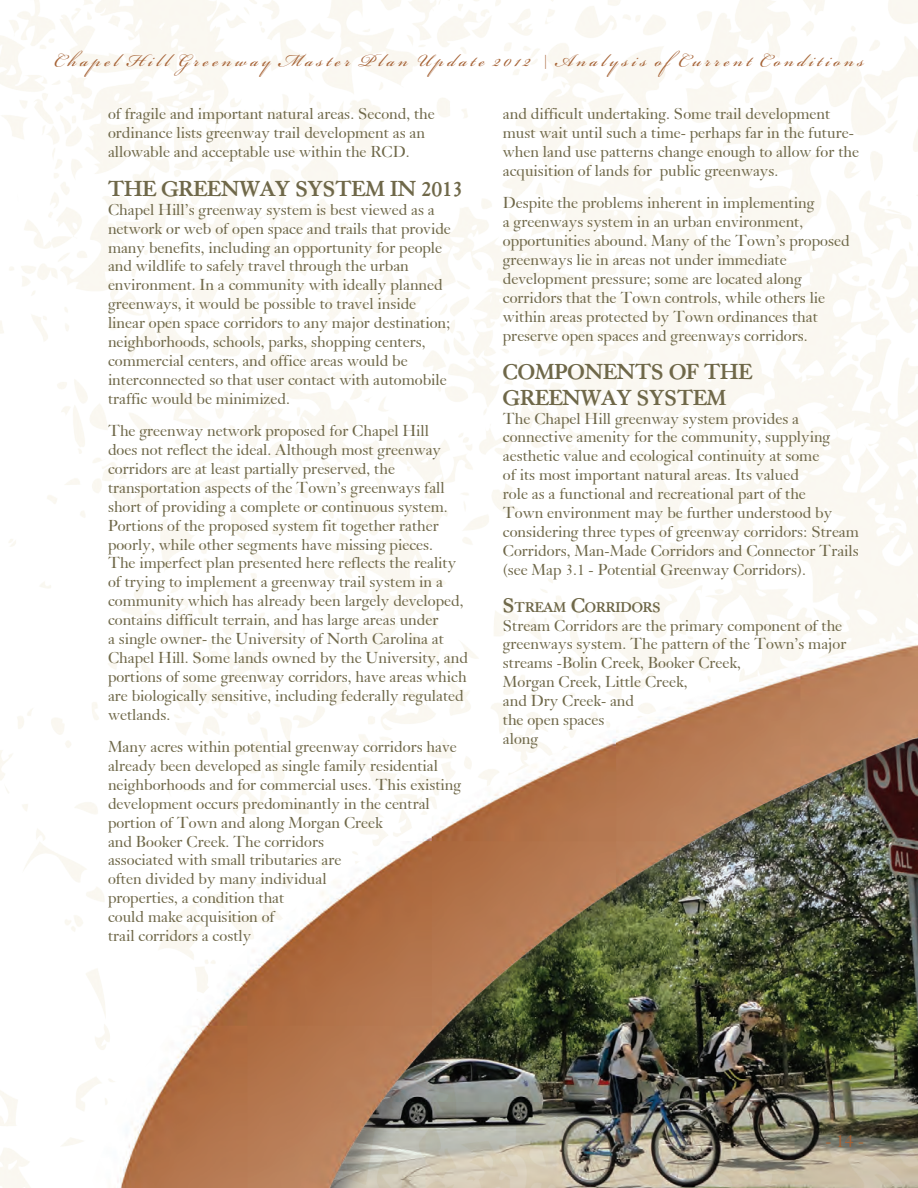
<style>
.page{position:relative;width:918px;height:1188px;background:#fff}
.page>*{position:absolute;margin:0;border:0;box-sizing:border-box;transform-origin:0 0}
.t1{font:27px "Bickham Script Pro";letter-spacing:.14em;color:#a66336}
.t2{font:700 21px/25.2px "Bliss";color:#6f6849}
.t3{font:18px "Bliss Normal";color:#a66336}
.t4{font:15.75px/18.9px "Bliss Normal";color:#6f6849}
.t5{font:700 13.65px "Bliss";color:#6f6849}
.s1{font-family:"Californian FB";font-size:15px}
.s2{font-size:19.5px}
</style>
<div class="page">
<img style="left:63px;top:472px;width:855px;height:716px">
<h1 class="t1" style="left:54px;top:41px;width:811px">Chapel Hill Greenway Master Plan Update 2012 <span class="s1">|</span> Analysis ofCurrent Conditions</h1>
<p class="t4" style="left:108px;top:105px;width:328px">of fragile and important natural areas. Second, the ordinance lists greenway trail development as an allowable and acceptable use within the RCD.</p>
<h2 class="t2" style="left:108px;top:176px;width:356px">THE GREENWAY SYSTEM IN 2013</h2>
<p class="t4" style="left:108px;top:200px;width:344px">Chapel Hill’s greenway system is best viewed as a network or web of open space and trails that provide many benefits, including an opportunity for people and wildlife to safely travel through the urban environment. In a community with ideally planned greenways, it would be possible to travel inside linear open space corridors to any major destination; neighborhoods, schools, parks, shopping centers, commercial centers, and office areas would be interconnected so that user contact with automobile traffic would be minimized.</p>
<p class="t4" style="left:108px;top:421px;width:361px">The greenway network proposed for Chapel Hill<br>does not reflect the ideal. Although most greenway corridors are at least partially preserved, the transportation aspects of the Town’s greenways fall short of providing a complete or continuous system.<br>Portions of the proposed system fit together rather poorly, while other segments have missing pieces.<br>The imperfect plan presented here reflects the reality of trying to implement a greenway trail system in a community which has already been largely developed, contains difficult terrain, and has large areas under<br>a single owner- the University of North Carolina at Chapel Hill. Some lands owned by the University, and portions of some greenway corridors, have areas which are biologically sensitive, including federally regulated wetlands.</p>
<p class="t4" style="left:108px;top:737px;width:355px">Many acres within potential greenway corridors have already been developed as single family residential neighborhoods and for commercial uses. This existing development occurs predominantly in the central portion of Town and along Morgan Creek<br>and Booker Creek. The corridors<br>associated with small tributaries are<br>often divided by many individual<br>properties, a condition that<br>could make acquisition of<br>trail corridors a costly</p>
<p class="t4" style="left:503px;top:105px;width:358px">and difficult undertaking. Some trail development must wait until such a time- perhaps far in the future&shy;when land use patterns change enough to allow for the acquisition of lands for public greenways.</p>
<p class="t4" style="left:503px;top:194px;width:348px">Despite the problems inherent in implementing<br>a greenways system in an urban environment, opportunities abound. Many of the Town’s proposed greenways lie in areas not under immediate development pressure; some are located along corridors that the Town controls, while others lie within areas protected by Town ordinances that preserve open spaces and greenways corridors.</p>
<h2 class="t2" style="left:503px;top:360px;width:131px">COMPONENTS</h2>
<h2 class="t2" style="left:503px;top:360px;width:251px;text-indent:166px">OF THE<br>GREENWAY SYSTEM</h2>
<p class="t4" style="left:503px;top:409px;width:358px">The Chapel Hill greenway system provides a connective amenity for the community, supplying aesthetic value and ecological continuity at some<br>of its most important natural areas. Its valued<br>role as a functional and recreational part of the<br>Town environment may be further understood by considering three types of greenway corridors: Stream Corridors, Man-Made Corridors and Connector Trails (see Map 3.1 - Potential Greenway Corridors).</p>
<p class="t5" style="left:503px;top:598px;width:158px"><span class="s2">S</span>TREAM <span class="s2">C</span>ORRIDORS</p>
<p class="t4" style="left:503px;top:616px;width:345px">Stream Corridors are the primary component of the greenways system. The pattern of the Town’s major streams -Bolin Creek, Booker Creek,<br>Morgan Creek, Little Creek,<br>and Dry Creek- and<br>the open spaces<br>along</p>
<p class="t3" style="left:826px;top:1130px;width:40px">- 14 -</p>
</div>
